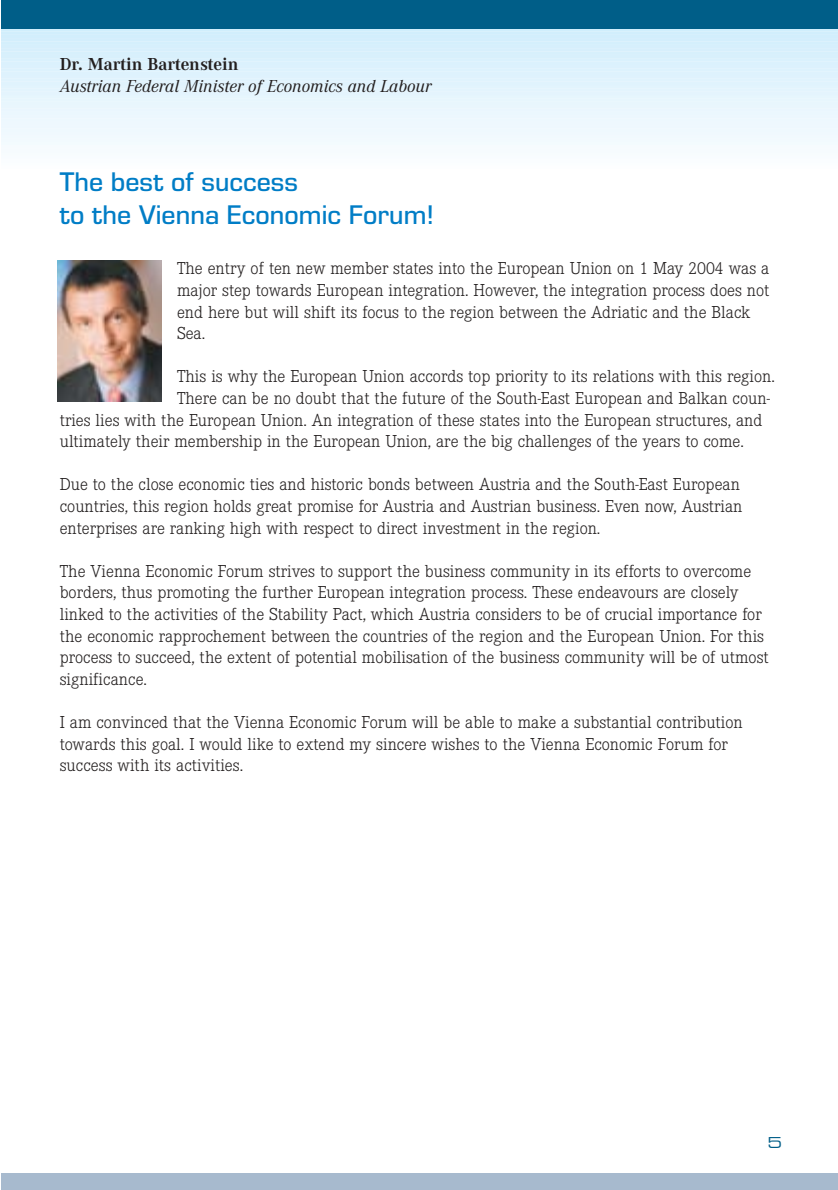
<style>
.page{position:relative;width:838px;height:1190px;background:#fff}
.page>*{position:absolute;margin:0;border:0;box-sizing:border-box;transform-origin:0 0}
.t1{font:500 28px/33.6px "Eurostile T";color:#007dc6}
.t2{font:300 18px/21.6px "Corporate E";color:#231f1f}
.t3{font:italic 18px "Corporate A";color:#231f1f}
.t4{font:700 18px "Corporate A";color:#231f1f}
.t5{font:14px "Thekla Extended";color:#005e88}
</style>
<div class="page">
<div style="left:1px;top:160px;width:837px;height:8px;background:#fbfeff"></div>
<div style="left:1px;top:153px;width:837px;height:8px;background:#f8fcff"></div>
<div style="left:1px;top:146px;width:837px;height:8px;background:#f6fbfe"></div>
<div style="left:1px;top:140px;width:837px;height:7px;background:#f3fbfe"></div>
<div style="left:1px;top:133px;width:837px;height:8px;background:#f1fafe"></div>
<div style="left:1px;top:126px;width:837px;height:8px;background:#eff9fe"></div>
<div style="left:1px;top:120px;width:837px;height:7px;background:#eef8fe"></div>
<div style="left:1px;top:113px;width:837px;height:8px;background:#ecf7fe"></div>
<div style="left:1px;top:106px;width:837px;height:8px;background:#eaf6fe"></div>
<div style="left:1px;top:100px;width:837px;height:7px;background:#e8f6fd"></div>
<div style="left:1px;top:93px;width:837px;height:8px;background:#e6f6fd"></div>
<div style="left:1px;top:86px;width:837px;height:8px;background:#e3f4fd"></div>
<div style="left:1px;top:80px;width:837px;height:7px;background:#e0f3fd"></div>
<div style="left:1px;top:73px;width:837px;height:7px;background:#dff2fd"></div>
<div style="left:1px;top:66px;width:837px;height:8px;background:#ddf2fd"></div>
<div style="left:1px;top:59px;width:837px;height:8px;background:#dbf1fd"></div>
<div style="left:1px;top:53px;width:837px;height:7px;background:#d8f0fc"></div>
<div style="left:1px;top:46px;width:837px;height:8px;background:#d7effc"></div>
<div style="left:1px;top:39px;width:837px;height:8px;background:#d4effc"></div>
<div style="left:1px;top:33px;width:837px;height:7px;background:#d2eefc"></div>
<div style="left:1px;top:26px;width:837px;height:8px;background:#d0eefc"></div>
<div style="left:1px;top:23px;width:837px;height:7px;background:#005e88"></div>
<div style="left:1px;top:0;width:837px;height:28px;background:#005e88"></div>
<div style="left:1px;top:1174px;width:837px;height:16px;background:#a7bace"></div>
<img style="left:58px;top:261px;width:103px;height:140px">
<p class="t4" style="left:60px;top:57px;width:180px">Dr. Martin Bartenstein</p>
<p class="t3" style="left:60px;top:80px;width:373px">Austrian Federal Minister of Economics and Labour</p>
<h1 class="t1" style="left:60px;top:167px;width:376px">The best of success<br>to the Vienna Economic Forum!</h1>
<p class="t2" style="left:177px;top:260px;width:594px">The entry of ten new member states into the European Union on 1 May 2004 was a major step towards European integration. However, the integration process does not end here but will shift its focus to the region between the Adriatic and the Black Sea.</p>
<p class="t2" style="left:177px;top:368px;width:599px">This is why the European Union accords top priority to its relations with this region.</p>
<p class="t2" style="left:177px;top:389px;width:594px">There can be no doubt that the future of the South-East European and Balkan coun-</p>
<p class="t2" style="left:60px;top:411px;width:704px">tries lies with the European Union. An integration of these states into the European structures, and</p>
<p class="t2" style="left:60px;top:433px;width:686px">ultimately their membership in the European Union, are the big challenges of the years to come.</p>
<p class="t2" style="left:60px;top:476px;width:684px">Due to the close economic ties and historic bonds between Austria and the South-East European countries, this region holds great promise for Austria and Austrian business. Even now, Austrian enterprises are ranking high with respect to direct investment in the region.</p>
<p class="t2" style="left:60px;top:562px;width:711px">The Vienna Economic Forum strives to support the business community in its efforts to overcome borders, thus promoting the further European integration process. These endeavours are closely linked to the activities of the Stability Pact, which Austria considers to be of crucial importance for the economic rapprochement between the countries of the region and the European Union. For this process to succeed, the extent of potential mobilisation of the business community will be of utmost significance.</p>
<p class="t2" style="left:60px;top:713px;width:685px">I am convinced that the Vienna Economic Forum will be able to make a substantial contribution towards this goal. I would like to extend my sincere wishes to the Vienna Economic Forum for success with its activities.</p>
<p class="t5" style="left:767px;top:1137px;width:16px">5</p>
</div>
